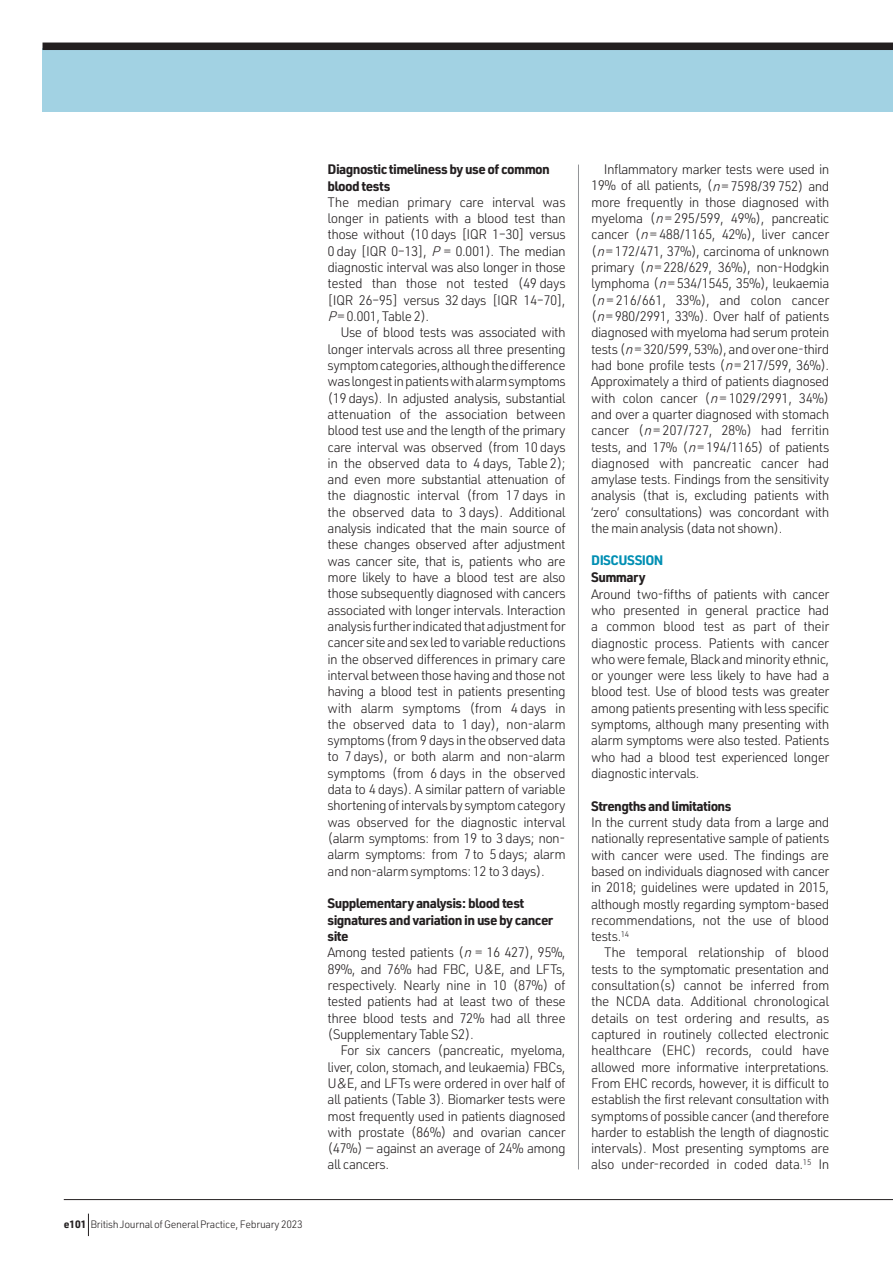
<style>
.page{position:relative;width:893px;height:1263px;background:#fff}
.page>*{position:absolute;margin:0;border:0;box-sizing:border-box;transform-origin:0 0}
.t1{font:300 13.5px/16.4px "URWDIN";letter-spacing:-.045em;color:#231f20;text-align:justify}
.t2{font:700 13.5px/16.4px "URWDIN";letter-spacing:-.045em;color:#231f20}
.t3{font:700 13.5px "URWDIN";letter-spacing:-.045em;color:#008fb3}
.t4{font:300 10.5px "URWDIN";letter-spacing:-.025em;color:#231f20}
.s1{font-weight:700}
.s2{font-style:italic}
</style>
<div class="page">
<div style="left:43px;top:48px;width:850px;height:64px;background:#a2d2e3"></div>
<div style="left:43px;top:43px;width:850px;height:7px;background:#231f20"></div>
<hr style="left:578px;top:165px;width:1px;height:1004px;background:#939598">
<hr style="left:64px;top:1199px;width:829px;height:1px;background:#231f20">
<svg style="left:88px;top:1213px;width:1px;height:23px"></svg>
<p class="t4" style="left:64px;top:1217px;width:241px"><span class="s1">e101</span> BritishJournalofGeneralPractice, February 2023</p>
<p class="t2" style="left:328px;top:161px;width:224px">Diagnostic timeliness by use of common blood tests</p>
<p class="t1" style="left:328px;top:193px;width:240px">The median primary care interval was longer in patients with a blood test than those without (10 days [IQR 1–30] versus 0 day [IQR 0–13], <span class="s2">P</span>= 0.001). The median diagnostic interval was also longer in those tested than those not tested (49 days [IQR 26–95] versus 32 days [IQR 14–70], <span class="s2">P</span>= 0.001, Table 2).</p>
<p class="t1" style="left:328px;top:324px;width:240px;text-indent:13px">Use of blood tests was associated with longer intervals across all three presenting symptom categories, although the difference was longest in patients with alarm symptoms (19 days). In adjusted analysis, substantial attenuation of the association between blood test use and the length of the primary care interval was observed (from 10 days in the observed data to 4 days, Table 2); and even more substantial attenuation of the diagnostic interval (from 17 days in the observed data to 3 days). Additional analysis indicated that the main source of these changes observed after adjustment was cancer site, that is, patients who are more likely to have a blood test are also those subsequently diagnosed with cancers associated with longer intervals. Interaction analysis further indicated that adjustment for cancer site and sex led to variable reductions in the observed differences in primary care interval between those having and those not having a blood test in patients presenting with alarm symptoms (from 4 days in the observed data to 1 day), non-alarm symptoms (from 9 days in the observed data to 7 days), or both alarm and non-alarm symptoms (from 6 days in the observed data to 4 days). A similar pattern of variable shortening of intervals by symptom category was observed for the diagnostic interval (alarm symptoms: from 19 to 3 days; non&shy;alarm symptoms: from 7 to 5 days; alarm and non-alarm symptoms: 12 to 3 days).</p>
<p class="t1" style="left:328px;top:895px;width:240px;text-align:left"><span class="s1">Supplementary analysis: blood test signatures and variation in use by cancer site<br></span>Among tested patients (<span class="s2">n</span>= 16 427), 95%, 89%, and 76% had FBC, U&amp;E, and LFTs, respectively. Nearly nine in 10 (87%) of tested patients had at least two of these three blood tests and 72% had all three (Supplementary Table S2).</p>
<p class="t1" style="left:328px;top:1042px;width:240px;text-indent:13px">For six cancers (pancreatic, myeloma, liver, colon, stomach, and leukaemia) FBCs, U&amp;E, and LFTs were ordered in over half of all patients (Table 3). Biomarker tests were most frequently used in patients diagnosed with prostate (86%) and ovarian cancer (47%) — against an average of 24% among all cancers.</p>
<p class="t1" style="left:591px;top:161px;width:240px;text-indent:13px">Inflammatory marker tests were used in 19% of all patients, (<span class="s2">n</span>= 7598/39 752) and more frequently in those diagnosed with myeloma (<span class="s2">n</span>= 295/599, 49%), pancreatic cancer (<span class="s2">n</span>= 488/1165, 42%), liver cancer (<span class="s2">n</span>= 172/471, 37%), carcinoma of unknown primary (<span class="s2">n</span>= 228/629, 36%), non-Hodgkin lymphoma (<span class="s2">n</span>= 534/1545, 35%), leukaemia (<span class="s2">n</span>= 216/661, 33%), and colon cancer (<span class="s2">n</span>= 980/2991, 33%). Over half of patients diagnosed with myeloma had serum protein tests (<span class="s2">n</span>= 320/599, 53%), and over one-third had bone profile tests (<span class="s2">n</span>= 217/599, 36%).<br>Approximately a third of patients diagnosed with colon cancer (<span class="s2">n</span>= 1029/2991, 34%) and over a quarter diagnosed with stomach cancer (<span class="s2">n</span>= 207/727, 28%) had ferritin tests, and 17% (<span class="s2">n</span>= 194/1165) of patients diagnosed with pancreatic cancer had amylase tests. Findings from the sensitivity analysis (that is, excluding patients with ‘zero’ consultations) was concordant with the main analysis (data not shown).</p>
<p class="t3" style="left:591px;top:550px;width:74px">DISCUSSION</p>
<p class="t2" style="left:591px;top:569px;width:56px">Summary</p>
<p class="t1" style="left:591px;top:585px;width:240px">Around two-fifths of patients with cancer who presented in general practice had a common blood test as part of their diagnostic process. Patients with cancer who were female, Black and minority ethnic, or younger were less likely to have had a blood test. Use of blood tests was greater among patients presenting with less specific symptoms, although many presenting with alarm symptoms were also tested. Patients who had a blood test experienced longer diagnostic intervals<span class="s2">.</span></p>
<p class="t2" style="left:591px;top:797px;width:142px">Strengths and limitations</p>
<p class="t1" style="left:591px;top:813px;width:240px">In the current study data from a large and nationally representative sample of patients with cancer were used. The findings are based on individuals diagnosed with cancer in 2018; guidelines were updated in 2015, although mostly regarding symptom-based recommendations, not the use of blood tests.<sup>14</sup></p>
<p class="t1" style="left:591px;top:944px;width:240px;text-indent:13px">The temporal relationship of blood tests to the symptomatic presentation and consultation(s) cannot be inferred from the NCDA data. Additional chronological details on test ordering and results, as captured in routinely collected electronic healthcare (EHC) records, could have allowed more informative interpretations.<br>From EHC records, however, it is difficult to establish the first relevant consultation with symptoms of possible cancer (and therefore harder to establish the length of diagnostic intervals). Most presenting symptoms are also under-recorded in coded data.<sup>15</sup> In</p>
</div>
